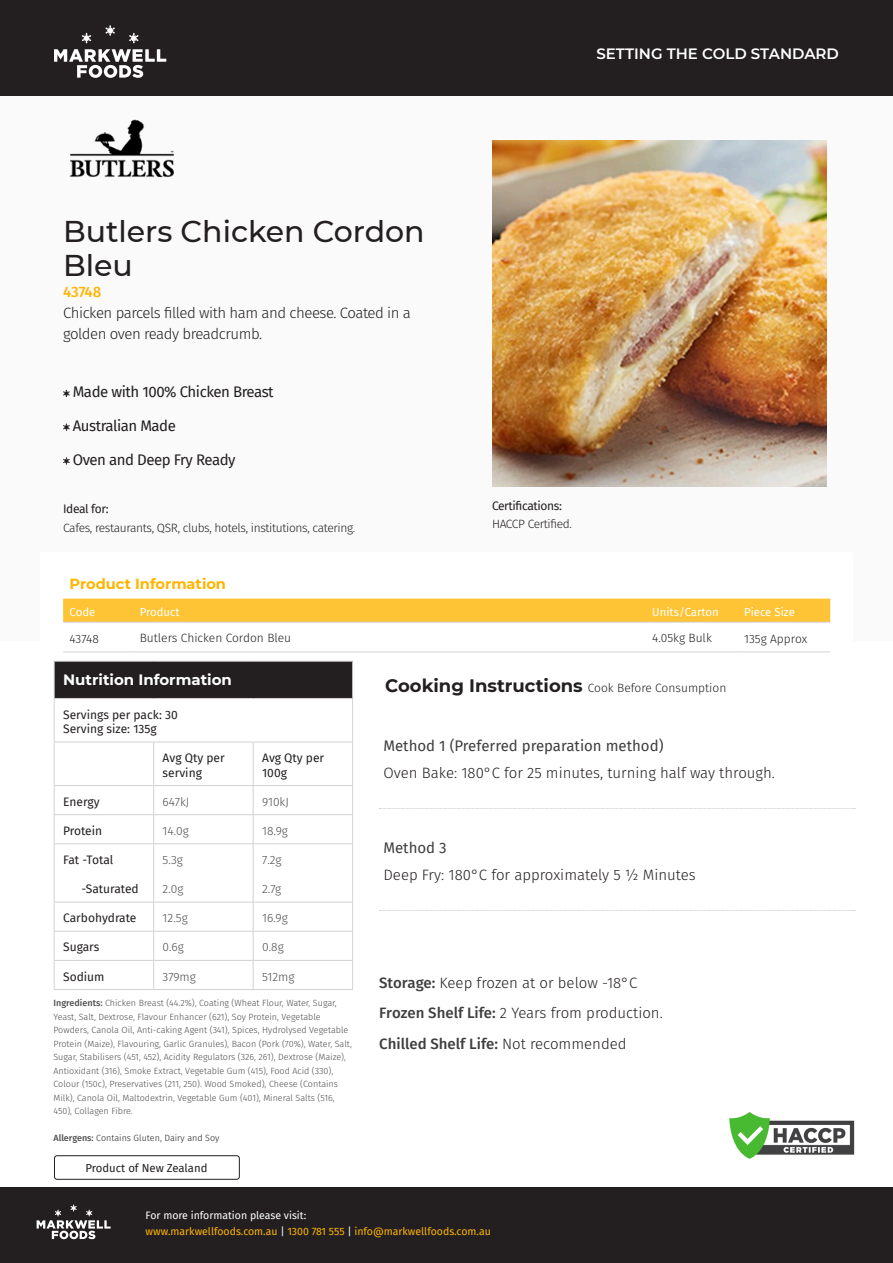
<style>
.page{position:relative;width:893px;height:1263px;background:#fff}
.page>*{position:absolute;margin:0;border:0;box-sizing:border-box;transform-origin:0 0}
.t1{font:500 30px/34.5px "Montserrat";color:#231f20}
.t2{font:300 15px "Fira Sans";letter-spacing:-.01em;color:#231f20}
.t3{font:300 15px/21px "Fira Sans";letter-spacing:-.03em;color:#231f20}
.t4{font:15px "Fira Sans";letter-spacing:-.03em;color:#231f20}
.t5{font:15px "Fira Sans";color:#3e3e3f}
.t6{font:500 15px "Fira Sans";color:#3e3e3f}
.t7{font:600 15px "Montserrat";color:#fff}
.t8{font:700 15px "Montserrat";color:#fff}
.t9{font:700 14.55px "Montserrat";color:#ffb500}
.t10{font:12px/14.4px "Fira Sans";color:#231f20}
.t11{font:300 12px "Fira Sans";color:#231f20}
.t12{font:300 12px "Fira Sans";letter-spacing:-.03em;color:#231f20}
.t13{font:300 12px "Fira Sans";color:#4b4c4d}
.t14{font:12px "Fira Sans";letter-spacing:-.03em;color:#231f20}
.t15{font:12px "Fira Sans";letter-spacing:-.035em;color:#231f20}
.t16{font:11.4px "Fira Sans";color:#fff}
.t17{font:11.4px "Fira Sans";color:#231f20}
.t18{font:10.5px/16.5px "Fira Sans";color:#ffb500}
.t19{font:300 9px/13.5px "Fira Sans";color:#4b4c4d}
.t20{font:300 9px "Fira Sans";color:#231f20}
.s1{font-weight:500;color:#ffb500}
.s2{font-weight:500}
.s3{font-weight:500;color:#4b4c4d}
.s4{font-family:"Montserrat";font-weight:700;font-size:18px}
.s5{font-weight:500;color:#3e3e3f}
.s6{font-weight:300;color:#231f20}
.s7{color:#fff}
</style>
<div class="page">
<div style="left:0;top:0;width:893px;height:640px;background:#fafafa"></div>
<svg style="left:63px;top:390px;width:7px;height:7px"></svg>
<svg style="left:63px;top:423px;width:7px;height:8px"></svg>
<svg style="left:63px;top:457px;width:7px;height:8px"></svg>
<div style="left:40px;top:552px;width:813px;height:116px;background:#fff;border-radius:2px"></div>
<svg style="left:63px;top:598px;width:767px;height:24px;background:#fec53b"></svg>
<hr style="left:63px;top:622px;width:70px;height:1px;background:#d1d2d4">
<hr style="left:133px;top:622px;width:513px;height:1px;background:#d1d2d4">
<hr style="left:646px;top:622px;width:92px;height:1px;background:#d1d2d4">
<hr style="left:738px;top:622px;width:92px;height:1px;background:#d1d2d4">
<hr style="left:63px;top:652px;width:70px;height:1px;background:#d1d2d4">
<hr style="left:133px;top:652px;width:513px;height:1px;background:#d1d2d4">
<hr style="left:646px;top:652px;width:92px;height:1px;background:#d1d2d4">
<hr style="left:738px;top:652px;width:92px;height:1px;background:#d1d2d4">
<div style="left:54px;top:1155px;width:186px;height:25px;border:1px solid #231f20;border-radius:3px"></div>
<div style="left:0;top:1187px;width:893px;height:76px;background:#231f20"></div>
<svg style="left:37px;top:1204px;width:74px;height:35px"></svg>
<div style="left:0;top:0;width:893px;height:95px;background:#231f20"></div>
<svg style="left:54px;top:49px;width:112px;height:29px"></svg>
<svg style="left:82px;top:33px;width:9px;height:10px"></svg>
<svg style="left:106px;top:25px;width:9px;height:11px"></svg>
<svg style="left:129px;top:33px;width:9px;height:10px"></svg>
<img style="left:69px;top:119px;width:105px;height:59px">
<img style="left:492px;top:141px;width:335px;height:345px">
<img style="left:729px;top:1112px;width:126px;height:47px">
<div style="left:54px;top:661px;width:299px;height:37px;background:#231f20"></div>
<hr style="left:54px;top:661px;width:100px;height:1px;background:#d1d2d4">
<hr style="left:54px;top:661px;width:1px;height:37px;background:#d1d2d4">
<hr style="left:154px;top:661px;width:99px;height:1px;background:#d1d2d4">
<hr style="left:253px;top:661px;width:100px;height:1px;background:#d1d2d4">
<hr style="left:352px;top:661px;width:1px;height:37px;background:#d1d2d4">
<hr style="left:54px;top:698px;width:100px;height:1px;background:#d1d2d4">
<hr style="left:54px;top:699px;width:1px;height:43px;background:#d1d2d4">
<hr style="left:154px;top:698px;width:99px;height:1px;background:#d1d2d4">
<hr style="left:253px;top:698px;width:100px;height:1px;background:#d1d2d4">
<hr style="left:352px;top:699px;width:1px;height:43px;background:#d1d2d4">
<hr style="left:54px;top:742px;width:100px;height:1px;background:#d1d2d4">
<hr style="left:54px;top:742px;width:1px;height:43px;background:#d1d2d4">
<hr style="left:154px;top:742px;width:99px;height:1px;background:#d1d2d4">
<hr style="left:153px;top:742px;width:1px;height:43px;background:#d1d2d4">
<hr style="left:253px;top:742px;width:100px;height:1px;background:#d1d2d4">
<hr style="left:253px;top:742px;width:1px;height:43px;background:#d1d2d4">
<hr style="left:352px;top:742px;width:1px;height:43px;background:#d1d2d4">
<hr style="left:54px;top:785px;width:100px;height:1px;background:#d1d2d4">
<hr style="left:154px;top:785px;width:99px;height:1px;background:#d1d2d4">
<hr style="left:253px;top:785px;width:100px;height:1px;background:#d1d2d4">
<hr style="left:54px;top:814px;width:100px;height:1px;background:#d1d2d4">
<hr style="left:154px;top:814px;width:99px;height:1px;background:#d1d2d4">
<hr style="left:253px;top:814px;width:100px;height:1px;background:#d1d2d4">
<hr style="left:54px;top:843px;width:100px;height:1px;background:#d1d2d4">
<hr style="left:154px;top:843px;width:99px;height:1px;background:#d1d2d4">
<hr style="left:253px;top:843px;width:100px;height:1px;background:#d1d2d4">
<hr style="left:54px;top:902px;width:100px;height:1px;background:#d1d2d4">
<hr style="left:154px;top:902px;width:99px;height:1px;background:#d1d2d4">
<hr style="left:253px;top:902px;width:100px;height:1px;background:#d1d2d4">
<hr style="left:54px;top:931px;width:100px;height:1px;background:#d1d2d4">
<hr style="left:154px;top:931px;width:99px;height:1px;background:#d1d2d4">
<hr style="left:253px;top:931px;width:100px;height:1px;background:#d1d2d4">
<hr style="left:54px;top:960px;width:100px;height:1px;background:#d1d2d4">
<svg style="left:54px;top:786px;width:1px;height:203px"></svg>
<hr style="left:154px;top:960px;width:99px;height:1px;background:#d1d2d4">
<svg style="left:153px;top:786px;width:1px;height:203px"></svg>
<hr style="left:253px;top:960px;width:100px;height:1px;background:#d1d2d4">
<svg style="left:253px;top:786px;width:1px;height:203px"></svg>
<svg style="left:352px;top:786px;width:1px;height:203px"></svg>
<hr style="left:54px;top:989px;width:100px;height:1px;background:#d1d2d4">
<hr style="left:154px;top:989px;width:99px;height:1px;background:#d1d2d4">
<hr style="left:253px;top:989px;width:100px;height:1px;background:#d1d2d4">
<svg style="left:379px;top:808px;width:476px;height:1px"></svg>
<svg style="left:379px;top:910px;width:476px;height:1px"></svg>
<p class="t1" style="left:63px;top:213px;width:363px">Butlers Chicken Cordon<br>Bleu</p>
<p class="t3" style="left:63px;top:282px;width:349px"><span class="s1">43748<br></span>Chicken parcels filled with ham and cheese. Coated in a golden oven ready breadcrumb.</p>
<p class="t4" style="left:73px;top:381px;width:202px">Made with 100% Chicken Breast</p>
<p class="t4" style="left:73px;top:414px;width:105px">Australian Made</p>
<p class="t4" style="left:73px;top:448px;width:164px">Oven and Deep Fry Ready</p>
<p class="t15" style="left:63px;top:500px;width:47px">Ideal for:</p>
<p class="t12" style="left:63px;top:519px;width:294px">Cafes, restaurants, QSR, clubs, hotels, institutions, catering.</p>
<p class="t7" style="left:596px;top:43px;width:244px">SETTING THE COLD STANDARD</p>
<p class="t14" style="left:492px;top:496px;width:71px">Certifications:</p>
<p class="t12" style="left:492px;top:515px;width:82px">HACCP Certified.</p>
<p class="t9" style="left:70px;top:574px;width:158px">Product Information</p>
<p class="t16" style="left:70px;top:603px;width:27px">Code</p>
<p class="t16" style="left:140px;top:603px;width:41px">Product</p>
<p class="t16" style="left:652px;top:603px;width:68px">Units/Carton</p>
<p class="t16" style="left:744px;top:603px;width:52px">Piece Size</p>
<p class="t12" style="left:70px;top:630px;width:31px">43748</p>
<p class="t11" style="left:140px;top:629px;width:153px">Butlers Chicken Cordon Bleu</p>
<p class="t11" style="left:652px;top:629px;width:61px">4.05kg Bulk</p>
<p class="t11" style="left:744px;top:630px;width:65px">135g Approx</p>
<p class="t8" style="left:63px;top:669px;width:170px">Nutrition Information</p>
<p class="t10" style="left:63px;top:707px;width:116px">Servings per pack: 30</p>
<p class="t10" style="left:63px;top:721px;width:95px">Serving size: 135g</p>
<p class="t10" style="left:163px;top:750px;width:64px">Avg Qty per serving</p>
<p class="t10" style="left:262px;top:750px;width:64px">Avg Qty per<br>100g</p>
<p class="t10" style="left:63px;top:794px;width:38px">Energy</p>
<p class="t13" style="left:163px;top:793px;width:28px">647kJ</p>
<p class="t13" style="left:262px;top:793px;width:28px">910kJ</p>
<p class="t10" style="left:63px;top:823px;width:41px">Protein</p>
<p class="t13" style="left:163px;top:822px;width:28px">14.0g</p>
<p class="t13" style="left:262px;top:822px;width:27px">18.9g</p>
<p class="t10" style="left:63px;top:852px;width:52px">Fat -Total</p>
<p class="t13" style="left:163px;top:851px;width:22px">5.3g</p>
<p class="t13" style="left:262px;top:851px;width:21px">7.2g</p>
<p class="t10" style="left:81px;top:881px;width:59px">-Saturated</p>
<p class="t13" style="left:163px;top:880px;width:22px">2.0g</p>
<p class="t13" style="left:262px;top:880px;width:21px">2.7g</p>
<p class="t10" style="left:63px;top:910px;width:75px">Carbohydrate</p>
<p class="t13" style="left:163px;top:910px;width:27px">12.5g</p>
<p class="t13" style="left:262px;top:910px;width:27px">16.9g</p>
<p class="t10" style="left:63px;top:940px;width:38px">Sugars</p>
<p class="t13" style="left:163px;top:939px;width:23px">0.6g</p>
<p class="t13" style="left:262px;top:939px;width:23px">0.8g</p>
<p class="t10" style="left:63px;top:969px;width:43px">Sodium</p>
<p class="t13" style="left:163px;top:968px;width:35px">379mg</p>
<p class="t13" style="left:262px;top:968px;width:34px">512mg</p>
<p class="t19" style="left:53px;top:996px;width:300px"><span class="s2">Ingredients:</span> Chicken Breast (44.2%), Coating (Wheat Flour, Water, Sugar, Yeast, Salt, Dextrose, Flavour Enhancer (621), Soy Protein, Vegetable Powders, Canola Oil, Anti-caking Agent (341), Spices, Hydrolysed Vegetable Protein (Maize), Flavouring, Garlic Granules), Bacon (Pork (70%), Water, Salt, Sugar, Stabilisers (451, 452), Acidity Regulators (326, 261), Dextrose (Maize), Antioxidant (316), Smoke Extract, Vegetable Gum (415), Food Acid (330), Colour (150c), Preservatives (211, 250). Wood Smoked), Cheese (Contains Milk), Canola Oil, Maltodextrin, Vegetable Gum (401), Mineral Salts (516, 450), Collagen Fibre.</p>
<p class="t20" style="left:53px;top:1132px;width:167px"><span class="s3">Allergens:</span> Contains Gluten, Dairy and Soy</p>
<p class="t17" style="left:85px;top:1159px;width:124px">Product of New Zealand</p>
<p class="t11" style="left:385px;top:679px;width:343px"><span class="s4">Cooking Instructions</span> Cook Before Consumption</p>
<p class="t5" style="left:383px;top:735px;width:282px">Method 1 (Preferred preparation method)</p>
<p class="t2" style="left:383px;top:762px;width:393px">Oven Bake: 180°C for 25 minutes, turning half way through.</p>
<p class="t5" style="left:383px;top:837px;width:65px">Method 3</p>
<p class="t2" style="left:383px;top:864px;width:314px">Deep Fry: 180°C for approximately 5 ½ Minutes</p>
<p class="t2" style="left:379px;top:972px;width:260px"><span class="s5">Storage:</span> Keep frozen at or below -18°C</p>
<p class="t2" style="left:379px;top:1002px;width:285px"><span class="s5">Frozen Shelf Life:</span> 2 Years from production.</p>
<p class="t6" style="left:379px;top:1033px;width:249px">Chilled Shelf Life: <span class="s6">Not recommended</span></p>
<p class="t18" style="left:146px;top:1206px;width:347px"><span class="s7">For more information please visit:<br></span>www.markwellfoods.com.au <span class="s7">|</span> 1300 781 555 <span class="s7">|</span> info@markwellfoods.com.au</p>
</div>
